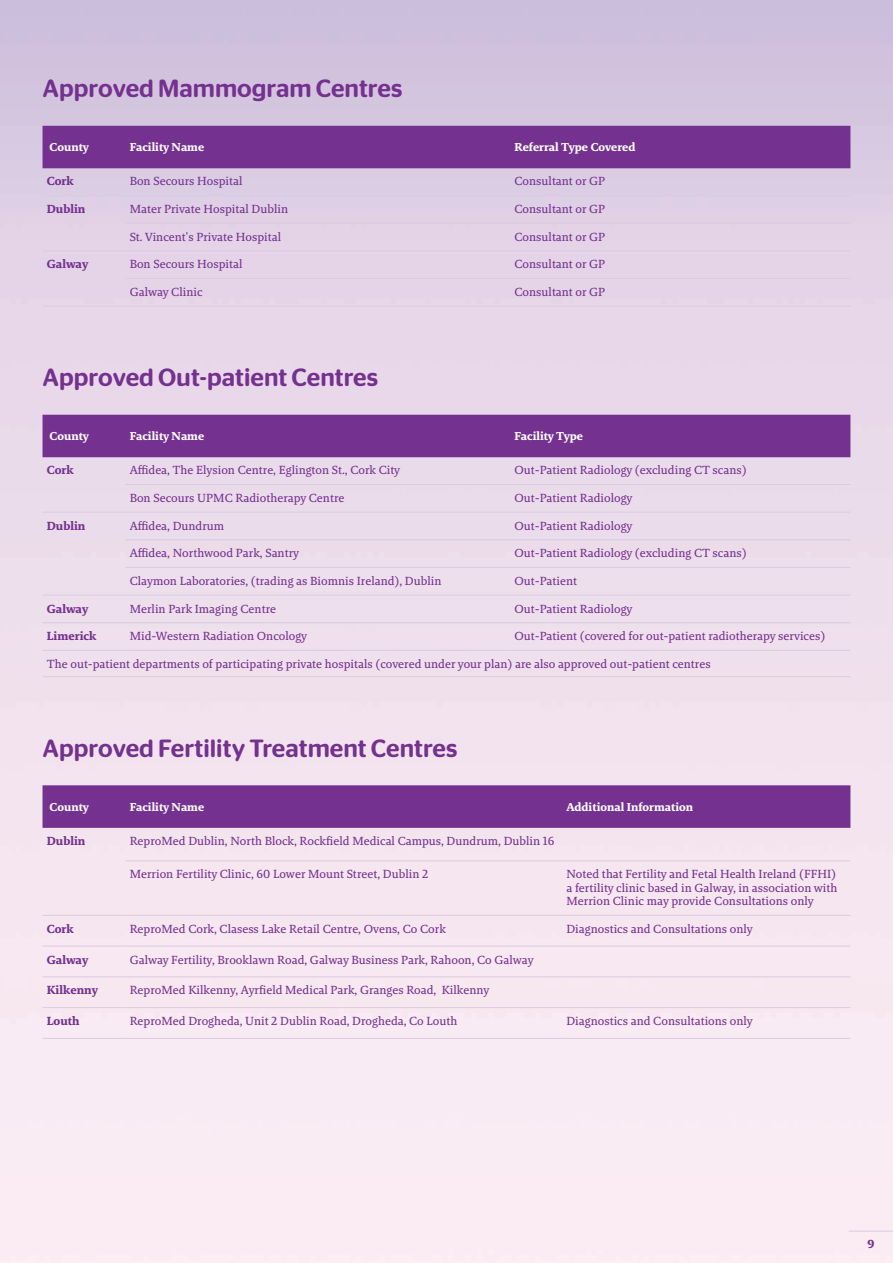
<style>
.page{position:relative;width:893px;height:1263px;background:#fff}
.page>*{position:absolute;margin:0;border:0;box-sizing:border-box;transform-origin:0 0}
.t1{font:500 24.9px "Stag Sans Round";color:#74318f}
.t2{font:12px/13.5px "Brando Text LF";color:#74318f}
.t3{font:12px "Brando Bold LF";color:#74318f}
.t4{font:11.7px "Brando Bold LF";color:#fff}
</style>
<div class="page">
<hr style="left:849px;top:1231px;width:44px;height:1px;background:#d9cbe2">
<div style="left:43px;top:126px;width:807px;height:42px;background:#74318f"></div>
<hr style="left:43px;top:195px;width:82px;height:1px;background:#d9cbe2">
<hr style="left:43px;top:250px;width:82px;height:1px;background:#d9cbe2">
<hr style="left:43px;top:306px;width:82px;height:1px;background:#d9cbe2">
<hr style="left:125px;top:195px;width:385px;height:1px;background:#d9cbe2">
<hr style="left:510px;top:195px;width:340px;height:1px;background:#d9cbe2">
<hr style="left:125px;top:223px;width:385px;height:1px;background:#d9cbe2">
<hr style="left:510px;top:223px;width:340px;height:1px;background:#d9cbe2">
<hr style="left:125px;top:250px;width:385px;height:1px;background:#d9cbe2">
<hr style="left:510px;top:250px;width:340px;height:1px;background:#d9cbe2">
<hr style="left:125px;top:278px;width:385px;height:1px;background:#d9cbe2">
<hr style="left:510px;top:278px;width:340px;height:1px;background:#d9cbe2">
<hr style="left:125px;top:306px;width:385px;height:1px;background:#d9cbe2">
<hr style="left:510px;top:306px;width:340px;height:1px;background:#d9cbe2">
<div style="left:43px;top:415px;width:807px;height:42px;background:#74318f"></div>
<hr style="left:125px;top:484px;width:385px;height:1px;background:#d9cbe2">
<hr style="left:510px;top:484px;width:340px;height:1px;background:#d9cbe2">
<hr style="left:43px;top:512px;width:82px;height:1px;background:#d9cbe2">
<hr style="left:125px;top:512px;width:385px;height:1px;background:#d9cbe2">
<hr style="left:510px;top:512px;width:340px;height:1px;background:#d9cbe2">
<hr style="left:125px;top:539px;width:385px;height:1px;background:#d9cbe2">
<hr style="left:510px;top:539px;width:340px;height:1px;background:#d9cbe2">
<hr style="left:43px;top:595px;width:82px;height:1px;background:#d9cbe2">
<hr style="left:43px;top:622px;width:82px;height:1px;background:#d9cbe2">
<hr style="left:43px;top:650px;width:82px;height:1px;background:#d9cbe2">
<hr style="left:43px;top:676px;width:82px;height:1px;background:#d9cbe2">
<hr style="left:125px;top:676px;width:385px;height:1px;background:#d9cbe2">
<hr style="left:510px;top:676px;width:340px;height:1px;background:#d9cbe2">
<hr style="left:125px;top:567px;width:385px;height:1px;background:#d9cbe2">
<hr style="left:125px;top:595px;width:385px;height:1px;background:#d9cbe2">
<hr style="left:125px;top:622px;width:385px;height:1px;background:#d9cbe2">
<hr style="left:125px;top:650px;width:385px;height:1px;background:#d9cbe2">
<hr style="left:510px;top:567px;width:340px;height:1px;background:#d9cbe2">
<hr style="left:510px;top:595px;width:340px;height:1px;background:#d9cbe2">
<hr style="left:510px;top:622px;width:340px;height:1px;background:#d9cbe2">
<hr style="left:510px;top:650px;width:340px;height:1px;background:#d9cbe2">
<div style="left:43px;top:785px;width:807px;height:43px;background:#74318f"></div>
<hr style="left:125px;top:860px;width:437px;height:1px;background:#d9cbe2">
<hr style="left:562px;top:860px;width:288px;height:1px;background:#d9cbe2">
<hr style="left:43px;top:915px;width:82px;height:1px;background:#d9cbe2">
<hr style="left:43px;top:946px;width:82px;height:1px;background:#d9cbe2">
<hr style="left:43px;top:976px;width:82px;height:1px;background:#d9cbe2">
<hr style="left:43px;top:1007px;width:82px;height:1px;background:#d9cbe2">
<hr style="left:43px;top:1038px;width:82px;height:1px;background:#d9cbe2">
<hr style="left:125px;top:915px;width:437px;height:1px;background:#d9cbe2">
<hr style="left:125px;top:946px;width:437px;height:1px;background:#d9cbe2">
<hr style="left:125px;top:976px;width:437px;height:1px;background:#d9cbe2">
<hr style="left:125px;top:1007px;width:437px;height:1px;background:#d9cbe2">
<hr style="left:125px;top:1038px;width:437px;height:1px;background:#d9cbe2">
<hr style="left:562px;top:915px;width:288px;height:1px;background:#d9cbe2">
<hr style="left:562px;top:946px;width:288px;height:1px;background:#d9cbe2">
<hr style="left:562px;top:976px;width:288px;height:1px;background:#d9cbe2">
<hr style="left:562px;top:1007px;width:288px;height:1px;background:#d9cbe2">
<hr style="left:562px;top:1038px;width:288px;height:1px;background:#d9cbe2">
<h1 class="t1" style="left:43px;top:74px;width:361px">Approved Mammogram Centres</h1>
<p class="t4" style="left:50px;top:140px;width:41px">County</p>
<p class="t4" style="left:130px;top:140px;width:76px">Facility Name</p>
<p class="t4" style="left:514px;top:140px;width:122px">Referral Type Covered</p>
<p class="t3" style="left:47px;top:173px;width:29px">Cork</p>
<p class="t2" style="left:130px;top:174px;width:114px">Bon Secours Hospital</p>
<p class="t2" style="left:514px;top:174px;width:92px">Consultant or GP</p>
<p class="t3" style="left:47px;top:201px;width:40px">Dublin</p>
<p class="t2" style="left:130px;top:202px;width:160px">Mater Private Hospital Dublin</p>
<p class="t2" style="left:514px;top:202px;width:92px">Consultant or GP</p>
<p class="t2" style="left:130px;top:230px;width:153px">St. Vincent's Private Hospital</p>
<p class="t2" style="left:514px;top:230px;width:92px">Consultant or GP</p>
<p class="t3" style="left:47px;top:256px;width:43px">Galway</p>
<p class="t2" style="left:130px;top:257px;width:114px">Bon Secours Hospital</p>
<p class="t2" style="left:514px;top:257px;width:92px">Consultant or GP</p>
<p class="t2" style="left:130px;top:285px;width:74px">Galway Clinic</p>
<p class="t2" style="left:514px;top:285px;width:92px">Consultant or GP</p>
<h1 class="t1" style="left:43px;top:363px;width:337px">Approved Out-patient Centres</h1>
<p class="t4" style="left:50px;top:429px;width:41px">County</p>
<p class="t4" style="left:130px;top:429px;width:76px">Facility Name</p>
<p class="t4" style="left:514px;top:429px;width:70px">Facility Type</p>
<p class="t3" style="left:47px;top:462px;width:29px">Cork</p>
<p class="t2" style="left:130px;top:463px;width:272px">Affidea, The Elysion Centre, Eglington St., Cork City</p>
<p class="t2" style="left:514px;top:463px;width:234px">Out-Patient Radiology (excluding CT scans)</p>
<p class="t2" style="left:130px;top:491px;width:216px">Bon Secours UPMC Radiotherapy Centre</p>
<p class="t2" style="left:514px;top:491px;width:119px">Out-Patient Radiology</p>
<p class="t3" style="left:47px;top:517px;width:40px">Dublin</p>
<p class="t2" style="left:130px;top:519px;width:96px">Affidea, Dundrum</p>
<p class="t2" style="left:514px;top:519px;width:119px">Out-Patient Radiology</p>
<p class="t2" style="left:130px;top:546px;width:171px">Affidea, Northwood Park, Santry</p>
<p class="t2" style="left:514px;top:546px;width:234px">Out-Patient Radiology (excluding CT scans)</p>
<p class="t2" style="left:130px;top:574px;width:313px">Claymon Laboratories, (trading as Biomnis Ireland), Dublin</p>
<p class="t2" style="left:514px;top:574px;width:64px">Out-Patient</p>
<p class="t3" style="left:47px;top:600px;width:43px">Galway</p>
<p class="t2" style="left:130px;top:601px;width:148px">Merlin Park Imaging Centre</p>
<p class="t2" style="left:514px;top:601px;width:119px">Out-Patient Radiology</p>
<p class="t3" style="left:47px;top:628px;width:51px">Limerick</p>
<p class="t2" style="left:130px;top:629px;width:179px">Mid-Western Radiation Oncology</p>
<p class="t2" style="left:514px;top:629px;width:312px">Out-Patient (covered for out-patient radiotherapy services)</p>
<p class="t2" style="left:47px;top:657px;width:665px">The out-patient departments of participating private hospitals (covered under your plan) are also approved out-patient centres</p>
<h1 class="t1" style="left:43px;top:734px;width:416px">Approved Fertility Treatment Centres</h1>
<p class="t4" style="left:50px;top:799px;width:41px">County</p>
<p class="t4" style="left:130px;top:799px;width:76px">Facility Name</p>
<p class="t4" style="left:566px;top:799px;width:128px">Additional Information</p>
<p class="t3" style="left:47px;top:833px;width:40px">Dublin</p>
<p class="t2" style="left:130px;top:834px;width:426px">ReproMed Dublin, North Block, Rockfield Medical Campus, Dundrum, Dublin 16</p>
<p class="t2" style="left:130px;top:867px;width:300px">Merrion Fertility Clinic, 60 Lower Mount Street, Dublin 2</p>
<p class="t2" style="left:566px;top:867px;width:273px">Noted that Fertility and Fetal Health Ireland (FFHI) a fertility clinic based in Galway, in association with<br>Merrion Clinic may provide Consultations only</p>
<p class="t3" style="left:47px;top:921px;width:29px">Cork</p>
<p class="t2" style="left:130px;top:922px;width:318px">ReproMed Cork, Clasess Lake Retail Centre, Ovens, Co Cork</p>
<p class="t2" style="left:566px;top:922px;width:188px">Diagnostics and Consultations only</p>
<p class="t3" style="left:47px;top:951px;width:43px">Galway</p>
<p class="t2" style="left:130px;top:952px;width:406px">Galway Fertility, Brooklawn Road, Galway Business Park, Rahoon, Co Galway</p>
<p class="t3" style="left:47px;top:982px;width:53px">Kilkenny</p>
<p class="t2" style="left:130px;top:983px;width:361px">ReproMed Kilkenny, Ayrfield Medical Park, Granges Road, Kilkenny</p>
<p class="t3" style="left:47px;top:1013px;width:34px">Louth</p>
<p class="t2" style="left:130px;top:1014px;width:329px">ReproMed Drogheda, Unit 2 Dublin Road, Drogheda, Co Louth</p>
<p class="t2" style="left:566px;top:1014px;width:188px">Diagnostics and Consultations only</p>
<p class="t3" style="left:867px;top:1235px;width:8px">9</p>
</div>
